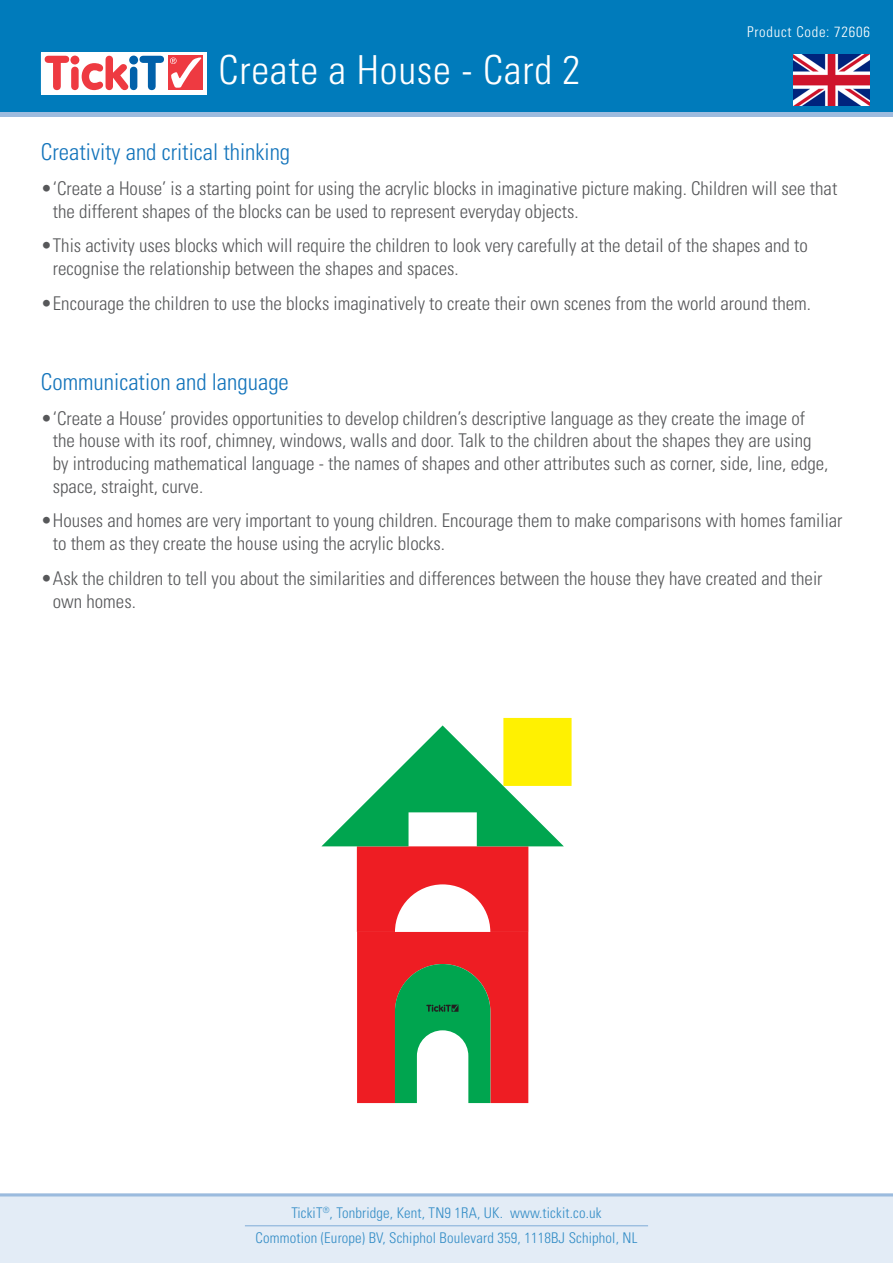
<style>
.page{position:relative;width:893px;height:1263px;background:#fff}
.page>*{position:absolute;margin:0;border:0;box-sizing:border-box;transform-origin:0 0}
.t1{font:300 condensed 39.9px "Univers LT Std";letter-spacing:.02em;color:#fff}
.t2{font:300 condensed 23.1px "Univers LT Std";color:#1374bb}
.t3{font:300 condensed 18.9px/22.6px "Univers LT Std";color:#57585a}
.t4{font:300 condensed 14.7px "Univers LT Std";letter-spacing:.01em;color:#348dc6}
.t5{font:300 condensed 14.7px "Univers LT Std";letter-spacing:.05em;color:#fff}
</style>
<div class="page">
<div style="left:0;top:0;width:893px;height:117px;background:linear-gradient(to right,#9dbbde,#9dbbde)"></div>
<div style="left:0;top:0;width:893px;height:111px;background:#007bbb"></div>
<div style="left:41px;top:52px;width:165px;height:42px;background:#fff"></div>
<div style="left:168px;top:55px;width:35px;height:35px;background:#ee3a41"></div>
<svg style="left:45px;top:56px;width:119px;height:34px"></svg>
<svg style="left:170px;top:57px;width:31px;height:31px"></svg>
<div style="left:0;top:1196px;width:893px;height:67px;background:#e3ecf6"></div>
<hr style="left:0;top:1193px;width:893px;height:3px;background:#9bbbde">
<hr style="left:245px;top:1225px;width:403px;height:1px;background:#83aed8">
<svg style="left:321px;top:718px;width:251px;height:385px"></svg>
<img style="left:793px;top:54px;width:77px;height:51px">
<p class="t1" style="left:219px;top:46px;width:363px">Create a House - Card 2</p>
<p class="t5" style="left:747px;top:23px;width:124px">Product Code: 72606</p>
<p class="t2" style="left:41px;top:138px;width:251px">Creativity and critical thinking</p>
<p class="t3" style="left:53px;top:177px;width:786px;text-indent:-12px">•‘Create a House’ is a starting point for using the acrylic blocks in imaginative picture making. Children will see that the different shapes of the blocks can be used to represent everyday objects.</p>
<p class="t3" style="left:53px;top:234px;width:756px;text-indent:-12px">•This activity uses blocks which will require the children to look very carefully at the detail of the shapes and to recognise the relationship between the shapes and spaces.</p>
<p class="t3" style="left:41px;top:292px;width:771px">•Encourage the children to use the blocks imaginatively to create their own scenes from the world around them.</p>
<p class="t2" style="left:41px;top:368px;width:249px">Communication and language</p>
<p class="t3" style="left:53px;top:407px;width:777px;text-indent:-12px">•‘Create a House’ provides opportunities to develop children’s descriptive language as they create the image of the house with its roof, chimney, windows, walls and door. Talk to the children about the shapes they are using by introducing mathematical language - the names of shapes and other attributes such as corner, side, line, edge, space, straight, curve.</p>
<p class="t3" style="left:53px;top:509px;width:791px;text-indent:-12px">•Houses and homes are very important to young children. Encourage them to make comparisons with homes familiar to them as they create the house using the acrylic blocks.</p>
<p class="t3" style="left:53px;top:567px;width:771px;text-indent:-12px">•Ask the children to tell you about the similarities and differences between the house they have created and their own homes.</p>
<p class="t4" style="left:291px;top:1204px;width:312px">TickiT<sup>®</sup>, Tonbridge, Kent, TN9 1RA, UK. www.tickit.co.uk</p>
<p class="t4" style="left:256px;top:1229px;width:383px">Commotion (Europe) BV, Schiphol Boulevard 359, 1118BJ Schiphol, NL</p>
</div>
